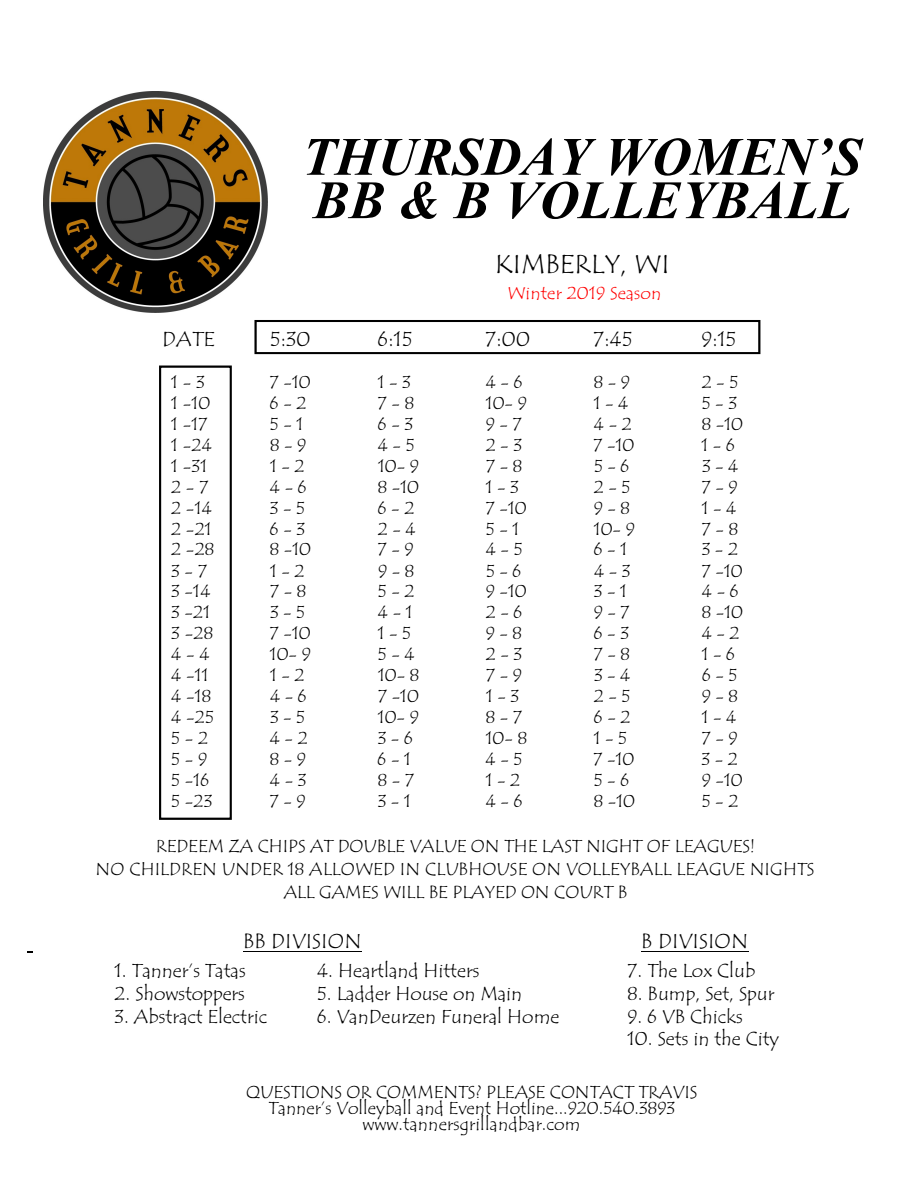
<style>
.page{position:relative;width:918px;height:1188px;background:#fff}
.page>*{position:absolute;margin:0;border:0;box-sizing:border-box;transform-origin:0 0}
.t1{font:italic 700 54px/43.3px "Times New Roman";color:#000}
.t2{font:27px "Tempus Sans ITC";letter-spacing:.005em;color:#000}
.t3{font:21px "Tempus Sans ITC";letter-spacing:.01em;color:#000}
.t4{font:19.5px "Tempus Sans ITC";color:#000}
.t5{font:18px/23.4px "Tempus Sans ITC";color:#000;text-align:center}
.t6{font:18px "Tempus Sans ITC";letter-spacing:.01em;color:#f00}
</style>
<div class="page">
<svg style="left:27px;top:951px;width:6px;height:2px"></svg>
<hr style="left:243px;top:951px;width:119px;height:1px;background:#000">
<hr style="left:641px;top:951px;width:108px;height:1px;background:#000">
<img style="left:43px;top:91px;width:224px;height:221px">
<div style="left:255px;top:320px;width:505px;height:34px;border:2px solid #000"></div>
<div style="left:159px;top:366px;width:73px;height:454px;border:2px solid #000"></div>
<h1 class="t1" style="left:302px;top:141px;width:561px">THURSDAY WOMEN’S<br>BB &amp; B VOLLEYBALL</h1>
<h2 class="t2" style="left:495px;top:249px;width:176px">KIMBERLY, WI</h2>
<p class="t6" style="left:507px;top:283px;width:156px">Winter 2019 Season</p>
<p class="t3" style="left:162px;top:327px;width:54px">DATE</p>
<p class="t3" style="left:270px;top:327px;width:42px">5:30</p>
<p class="t3" style="left:378px;top:327px;width:36px">6:15</p>
<p class="t3" style="left:486px;top:327px;width:46px">7:00</p>
<p class="t3" style="left:594px;top:327px;width:40px">7:45</p>
<p class="t3" style="left:702px;top:327px;width:36px">9:15</p>
<p class="t5" style="left:171px;top:371px;width:35px">1-3</p>
<p class="t5" style="left:270px;top:371px;width:42px">7 -10</p>
<p class="t5" style="left:378px;top:371px;width:35px">1 - 3</p>
<p class="t5" style="left:486px;top:371px;width:38px">4 - 6</p>
<p class="t5" style="left:594px;top:371px;width:38px">8 - 9</p>
<p class="t5" style="left:702px;top:371px;width:38px">2 - 5</p>
<p class="t5" style="left:171px;top:392px;width:41px">1 -10</p>
<p class="t5" style="left:270px;top:392px;width:38px">6 - 2</p>
<p class="t5" style="left:378px;top:392px;width:38px">7 - 8</p>
<p class="t5" style="left:486px;top:392px;width:43px">10- 9</p>
<p class="t5" style="left:594px;top:392px;width:36px">1 - 4</p>
<p class="t5" style="left:702px;top:392px;width:37px">5 - 3</p>
<p class="t5" style="left:171px;top:413px;width:38px">1 -17</p>
<p class="t5" style="left:270px;top:413px;width:35px">5 - 1</p>
<p class="t5" style="left:378px;top:413px;width:37px">6 - 3</p>
<p class="t5" style="left:486px;top:413px;width:37px">9 - 7</p>
<p class="t5" style="left:594px;top:413px;width:39px">4 - 2</p>
<p class="t5" style="left:702px;top:413px;width:43px">8 -10</p>
<p class="t5" style="left:171px;top:434px;width:43px">1 -24</p>
<p class="t5" style="left:270px;top:434px;width:38px">8 - 9</p>
<p class="t5" style="left:378px;top:434px;width:38px">4 - 5</p>
<p class="t5" style="left:486px;top:434px;width:38px">2 - 3</p>
<p class="t5" style="left:594px;top:434px;width:42px">7 -10</p>
<p class="t5" style="left:702px;top:434px;width:35px">1 - 6</p>
<p class="t5" style="left:171px;top:455px;width:38px">1 -31</p>
<p class="t5" style="left:270px;top:455px;width:36px">1 - 2</p>
<p class="t5" style="left:378px;top:455px;width:43px">10- 9</p>
<p class="t5" style="left:486px;top:455px;width:38px">7 - 8</p>
<p class="t5" style="left:594px;top:455px;width:37px">5 - 6</p>
<p class="t5" style="left:702px;top:455px;width:38px">3- 4</p>
<p class="t5" style="left:171px;top:476px;width:39px">2 - 7</p>
<p class="t5" style="left:270px;top:476px;width:38px">4 - 6</p>
<p class="t5" style="left:378px;top:476px;width:43px">8 -10</p>
<p class="t5" style="left:486px;top:476px;width:35px">1 - 3</p>
<p class="t5" style="left:594px;top:476px;width:38px">2 - 5</p>
<p class="t5" style="left:702px;top:476px;width:37px">7 - 9</p>
<p class="t5" style="left:171px;top:497px;width:42px">2 -14</p>
<p class="t5" style="left:270px;top:497px;width:37px">3- 5</p>
<p class="t5" style="left:378px;top:497px;width:38px">6 - 2</p>
<p class="t5" style="left:486px;top:497px;width:42px">7 -10</p>
<p class="t5" style="left:594px;top:497px;width:38px">9 - 8</p>
<p class="t5" style="left:702px;top:497px;width:36px">1 - 4</p>
<p class="t5" style="left:171px;top:518px;width:42px">2 -21</p>
<p class="t5" style="left:270px;top:518px;width:37px">6 - 3</p>
<p class="t5" style="left:378px;top:518px;width:39px">2 - 4</p>
<p class="t5" style="left:486px;top:518px;width:35px">5 - 1</p>
<p class="t5" style="left:594px;top:518px;width:43px">10- 9</p>
<p class="t5" style="left:702px;top:518px;width:38px">7 - 8</p>
<p class="t5" style="left:171px;top:538px;width:45px">2 -28</p>
<p class="t5" style="left:270px;top:538px;width:43px">8 -10</p>
<p class="t5" style="left:378px;top:538px;width:37px">7 - 9</p>
<p class="t5" style="left:486px;top:538px;width:38px">4 - 5</p>
<p class="t5" style="left:594px;top:538px;width:35px">6 - 1</p>
<p class="t5" style="left:702px;top:538px;width:38px">3- 2</p>
<p class="t5" style="left:171px;top:560px;width:38px">3-7</p>
<p class="t5" style="left:270px;top:560px;width:36px">1 - 2</p>
<p class="t5" style="left:378px;top:560px;width:38px">9 - 8</p>
<p class="t5" style="left:486px;top:560px;width:37px">5 - 6</p>
<p class="t5" style="left:594px;top:560px;width:38px">4 - 3</p>
<p class="t5" style="left:702px;top:560px;width:42px">7 -10</p>
<p class="t5" style="left:171px;top:580px;width:41px">3 -14</p>
<p class="t5" style="left:270px;top:580px;width:38px">7 - 8</p>
<p class="t5" style="left:378px;top:580px;width:38px">5 - 2</p>
<p class="t5" style="left:486px;top:580px;width:42px">9 -10</p>
<p class="t5" style="left:594px;top:580px;width:35px">3- 1</p>
<p class="t5" style="left:702px;top:580px;width:38px">4 - 6</p>
<p class="t5" style="left:171px;top:601px;width:41px">3 -21</p>
<p class="t5" style="left:270px;top:601px;width:37px">3- 5</p>
<p class="t5" style="left:378px;top:601px;width:36px">4 - 1</p>
<p class="t5" style="left:486px;top:601px;width:38px">2 - 6</p>
<p class="t5" style="left:594px;top:601px;width:37px">9 - 7</p>
<p class="t5" style="left:702px;top:601px;width:43px">8 -10</p>
<p class="t5" style="left:171px;top:622px;width:44px">3 -28</p>
<p class="t5" style="left:270px;top:622px;width:42px">7 -10</p>
<p class="t5" style="left:378px;top:622px;width:35px">1 - 5</p>
<p class="t5" style="left:486px;top:622px;width:38px">9 - 8</p>
<p class="t5" style="left:594px;top:622px;width:37px">6 - 3</p>
<p class="t5" style="left:702px;top:622px;width:39px">4 - 2</p>
<p class="t5" style="left:171px;top:643px;width:40px">4-4</p>
<p class="t5" style="left:270px;top:643px;width:43px">10- 9</p>
<p class="t5" style="left:378px;top:643px;width:38px">5 - 4</p>
<p class="t5" style="left:486px;top:643px;width:38px">2 - 3</p>
<p class="t5" style="left:594px;top:643px;width:38px">7 - 8</p>
<p class="t5" style="left:702px;top:643px;width:35px">1 - 6</p>
<p class="t5" style="left:171px;top:664px;width:39px">4 -11</p>
<p class="t5" style="left:270px;top:664px;width:36px">1 - 2</p>
<p class="t5" style="left:378px;top:664px;width:43px">10- 8</p>
<p class="t5" style="left:486px;top:664px;width:37px">7 - 9</p>
<p class="t5" style="left:594px;top:664px;width:38px">3- 4</p>
<p class="t5" style="left:702px;top:664px;width:37px">6 - 5</p>
<p class="t5" style="left:171px;top:685px;width:42px">4 -18</p>
<p class="t5" style="left:270px;top:685px;width:38px">4 - 6</p>
<p class="t5" style="left:378px;top:685px;width:42px">7 -10</p>
<p class="t5" style="left:486px;top:685px;width:35px">1 - 3</p>
<p class="t5" style="left:594px;top:685px;width:38px">2 - 5</p>
<p class="t5" style="left:702px;top:685px;width:38px">9 - 8</p>
<p class="t5" style="left:171px;top:706px;width:45px">4 -25</p>
<p class="t5" style="left:270px;top:706px;width:37px">3- 5</p>
<p class="t5" style="left:378px;top:706px;width:43px">10- 9</p>
<p class="t5" style="left:486px;top:706px;width:38px">8 - 7</p>
<p class="t5" style="left:594px;top:706px;width:38px">6 - 2</p>
<p class="t5" style="left:702px;top:706px;width:36px">1 - 4</p>
<p class="t5" style="left:171px;top:727px;width:39px">5 - 2</p>
<p class="t5" style="left:270px;top:727px;width:39px">4 - 2</p>
<p class="t5" style="left:378px;top:727px;width:37px">3- 6</p>
<p class="t5" style="left:486px;top:727px;width:43px">10- 8</p>
<p class="t5" style="left:594px;top:727px;width:35px">1 - 5</p>
<p class="t5" style="left:702px;top:727px;width:37px">7 - 9</p>
<p class="t5" style="left:171px;top:748px;width:38px">5 - 9</p>
<p class="t5" style="left:270px;top:748px;width:38px">8 - 9</p>
<p class="t5" style="left:378px;top:748px;width:35px">6 - 1</p>
<p class="t5" style="left:486px;top:748px;width:38px">4 - 5</p>
<p class="t5" style="left:594px;top:748px;width:42px">7 -10</p>
<p class="t5" style="left:702px;top:748px;width:38px">3- 2</p>
<p class="t5" style="left:171px;top:769px;width:40px">5 -16</p>
<p class="t5" style="left:270px;top:769px;width:38px">4 - 3</p>
<p class="t5" style="left:378px;top:769px;width:38px">8 - 7</p>
<p class="t5" style="left:486px;top:769px;width:36px">1 - 2</p>
<p class="t5" style="left:594px;top:769px;width:37px">5 - 6</p>
<p class="t5" style="left:702px;top:769px;width:42px">9 -10</p>
<p class="t5" style="left:171px;top:790px;width:43px">5 -23</p>
<p class="t5" style="left:270px;top:790px;width:37px">7 - 9</p>
<p class="t5" style="left:378px;top:790px;width:35px">3- 1</p>
<p class="t5" style="left:486px;top:790px;width:38px">4 - 6</p>
<p class="t5" style="left:594px;top:790px;width:43px">8 -10</p>
<p class="t5" style="left:702px;top:790px;width:38px">5 - 2</p>
<p class="t5" style="left:96px;top:835px;width:720px">REDEEM ZA CHIPS AT DOUBLE VALUE ON THE LAST NIGHT OF LEAGUES!<br>NO CHILDREN UNDER 18 ALLOWED IN CLUBHOUSE ON VOLLEYBALL LEAGUE NIGHTS<br>ALL GAMES WILL BE PLAYED ON COURT B</p>
<p class="t3" style="left:243px;top:930px;width:120px">BB DIVISION</p>
<p class="t3" style="left:641px;top:930px;width:109px">B DIVISION</p>
<p class="t4" style="left:115px;top:960px;width:133px">1. Tanner’s Tatas</p>
<p class="t4" style="left:317px;top:960px;width:164px">4. Heartland Hitters</p>
<p class="t4" style="left:628px;top:960px;width:129px">7. The Lox Club</p>
<p class="t4" style="left:115px;top:983px;width:132px">2. Showstoppers</p>
<p class="t4" style="left:317px;top:983px;width:207px">5. Ladder House on Main</p>
<p class="t4" style="left:627px;top:983px;width:148px">8. Bump, Set, Spur</p>
<p class="t4" style="left:115px;top:1005px;width:154px">3. Abstract Electric</p>
<p class="t4" style="left:317px;top:1005px;width:244px">6. VanDeurzen Funeral Home</p>
<p class="t4" style="left:628px;top:1005px;width:117px">9. 6 VB Chicks</p>
<p class="t4" style="left:628px;top:1028px;width:153px">10. Sets in the City</p>
<p class="t5" style="left:246px;top:1084px;width:453px;line-height:16.4px">QUESTIONS OR COMMENTS? PLEASE CONTACT TRAVIS<br>Tanner’s Volleyball and Event Hotline...920.540.3893 www.tannersgrillandbar.com</p>
</div>
